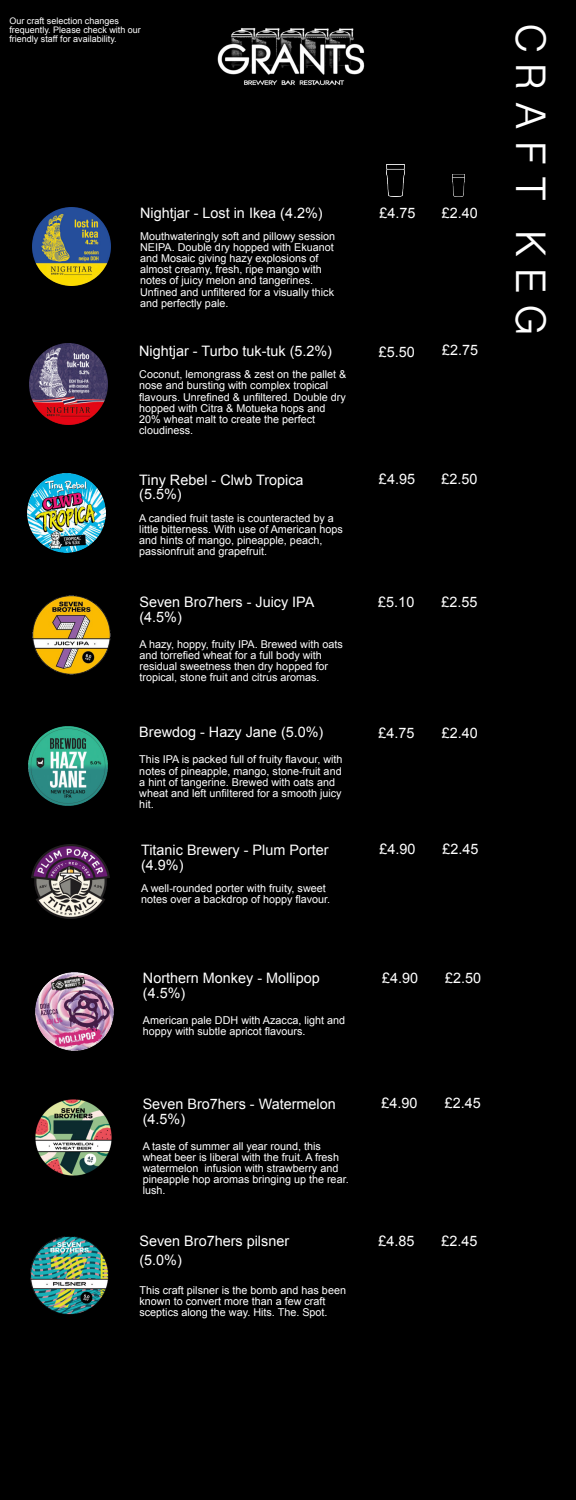
<style>
.page{position:relative;width:576px;height:1500px;background:#000}
.page>*{position:absolute;margin:0;border:0;box-sizing:border-box;transform-origin:0 0}
.t1{font:43.2px "Lao Sangam MN";letter-spacing:.2em;color:#fff}
.t2{font:14.4px/14.9px "Arial";color:#fff}
.t3{font:10.8px/11.2px "Arial";color:#fff}
.t4{font:9px/9.3px "Arial";color:#fff}
</style>
<div class="page">
<img style="left:204px;top:14px;width:171px;height:87px">
<img style="left:386px;top:164px;width:19px;height:32px">
<img style="left:452px;top:174px;width:13px;height:22px">
<img style="left:31px;top:1236px;width:78px;height:78px">
<img style="left:35px;top:972px;width:79px;height:79px">
<img style="left:34px;top:1098px;width:79px;height:79px">
<img style="left:29px;top:727px;width:78px;height:78px">
<img style="left:32px;top:596px;width:79px;height:78px">
<img style="left:27px;top:474px;width:79px;height:79px">
<img style="left:29px;top:344px;width:78px;height:80px">
<img style="left:32px;top:208px;width:78px;height:78px">
<img style="left:32px;top:844px;width:78px;height:74px">
<p class="t4" style="left:9px;top:17px;width:133px">Our craft selection changes frequently. Please check with our</p>
<h1 class="t1" style="left:546px;top:23px;width:314px;rotate:90deg">CRAFT KEG</h1>
<p class="t4" style="left:9px;top:36px;width:109px">friendly staff for availability.</p>
<h2 class="t2" style="left:140px;top:206px;width:184px">Nightjar - Lost in Ikea (4.2%)</h2>
<h2 class="t2" style="left:380px;top:207px;width:38px">£4.75</h2>
<h2 class="t2" style="left:442px;top:207px;width:38px">£2.40</h2>
<p class="t3" style="left:140px;top:231px;width:197px">Mouthwateringly soft and pillowy session NEIPA. Double dry hopped with Ekuanot and Mosaic giving hazy explosions of almost creamy, fresh, ripe mango with notes of juicy melon and tangerines.<br>Unfined and unfiltered for a visually thick and perfectly pale.</p>
<h2 class="t2" style="left:139px;top:345px;width:194px">Nightjar - Turbo tuk-tuk (5.2%)</h2>
<p class="t3" style="left:139px;top:370px;width:209px">Coconut, lemongrass &amp; zest on the pallet &amp; nose and bursting with complex tropical flavours. Unrefined &amp; unfiltered. Double dry hopped with Citra &amp; Motueka hops and 20% wheat malt to create the perfect cloudiness.</p>
<h2 class="t2" style="left:139px;top:473px;width:166px">Tiny Rebel - Clwb Tropica (5.5%)</h2>
<p class="t3" style="left:139px;top:513px;width:205px">A candied fruit taste is counteracted by a little bitterness. With use of American hops and hints of mango, pineapple, peach, passionfruit and grapefruit.</p>
<h2 class="t2" style="left:139px;top:596px;width:177px">Seven Bro7hers - Juicy IPA (4.5%)</h2>
<p class="t3" style="left:139px;top:639px;width:205px">A hazy, hoppy, fruity IPA. Brewed with oats and torrefied wheat for a full body with residual sweetness then dry hopped for tropical, stone fruit and citrus aromas.</p>
<h2 class="t2" style="left:379px;top:345px;width:38px">£5.50</h2>
<h2 class="t2" style="left:442px;top:344px;width:38px">£2.75</h2>
<h2 class="t2" style="left:379px;top:473px;width:38px">£4.95</h2>
<h2 class="t2" style="left:442px;top:473px;width:38px">£2.50</h2>
<h2 class="t2" style="left:378px;top:596px;width:38px">£5.10</h2>
<h2 class="t2" style="left:441px;top:596px;width:38px">£2.55</h2>
<h2 class="t2" style="left:139px;top:726px;width:186px">Brewdog - Hazy Jane (5.0%)</h2>
<h2 class="t2" style="left:378px;top:726px;width:38px">£4.75</h2>
<h2 class="t2" style="left:442px;top:726px;width:38px">£2.40</h2>
<p class="t3" style="left:139px;top:755px;width:205px">This IPA is packed full of fruity flavour, with notes of pineapple, mango, stone-fruit and a hint of tangerine. Brewed with oats and wheat and left unfiltered for a smooth juicy hit.</p>
<h2 class="t2" style="left:141px;top:844px;width:189px">Titanic Brewery - Plum Porter</h2>
<h2 class="t2" style="left:379px;top:843px;width:38px">£4.90</h2>
<h2 class="t2" style="left:443px;top:843px;width:38px">£2.45</h2>
<h2 class="t2" style="left:141px;top:859px;width:44px">(4.9%)</h2>
<p class="t3" style="left:141px;top:884px;width:191px">A well-rounded porter with fruity, sweet notes over a backdrop of hoppy flavour.</p>
<h2 class="t2" style="left:143px;top:972px;width:178px">Northern Monkey - Mollipop</h2>
<h2 class="t2" style="left:382px;top:972px;width:38px">£4.90</h2>
<h2 class="t2" style="left:445px;top:972px;width:38px">£2.50</h2>
<h2 class="t2" style="left:143px;top:987px;width:44px">(4.5%)</h2>
<p class="t3" style="left:143px;top:1015px;width:204px">American pale DDH with Azacca, light and hoppy with subtle apricot flavours.</p>
<h2 class="t2" style="left:143px;top:1098px;width:195px">Seven Bro7hers - Watermelon</h2>
<h2 class="t2" style="left:382px;top:1097px;width:38px">£4.90</h2>
<h2 class="t2" style="left:445px;top:1097px;width:38px">£2.45</h2>
<h2 class="t2" style="left:143px;top:1113px;width:44px">(4.5%)</h2>
<p class="t3" style="left:143px;top:1141px;width:207px">A taste of summer all year round, this wheat beer is liberal with the fruit. A fresh watermelon infusion with strawberry and pineapple hop aromas bringing up the rear. lush.</p>
<h2 class="t2" style="left:139px;top:1235px;width:151px">Seven Bro7hers pilsner</h2>
<h2 class="t2" style="left:378px;top:1234px;width:38px">£4.85</h2>
<h2 class="t2" style="left:441px;top:1234px;width:38px">£2.45</h2>
<h2 class="t2" style="left:139px;top:1253px;width:44px">(5.0%)</h2>
<p class="t3" style="left:139px;top:1286px;width:208px">This craft pilsner is the bomb and has been known to convert more than a few craft sceptics along the way. Hits. The. Spot.</p>
</div>
